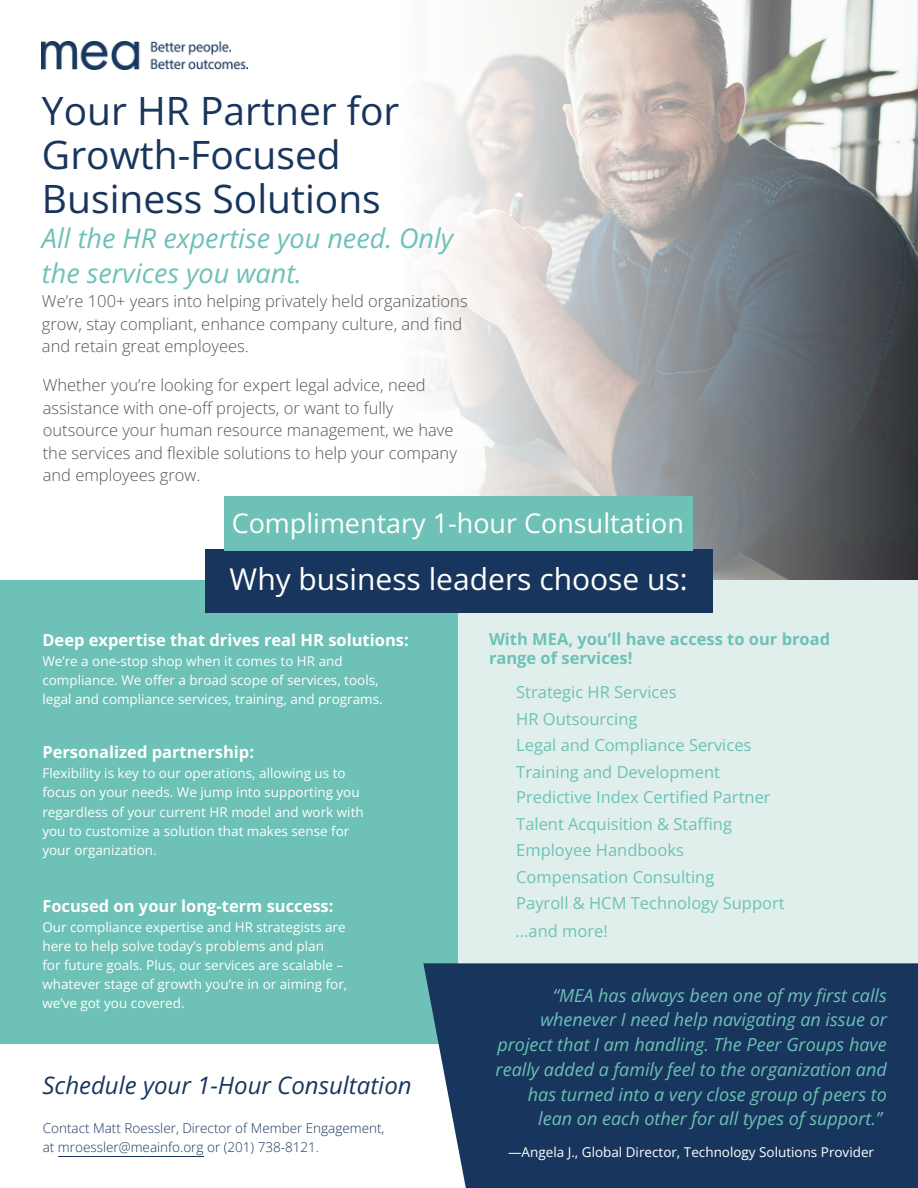
<style>
.page{position:relative;width:918px;height:1188px;background:#fff}
.page>*{position:absolute;margin:0;border:0;box-sizing:border-box;transform-origin:0 0}
.t1{font:39px/43.8px "Open Sans";color:#18365d}
.t2{font:30px "Open Sans";color:#fff}
.t3{font:italic 27px/34.8px "Open Sans";color:#6dc1b6}
.t4{font:27px "Open Sans";color:#fff}
.t5{font:italic 24px "Open Sans";color:#18365d}
.t6{font:italic 18px/24.8px "Open Sans";color:#6dc1b6;text-align:right}
.t7{font:300 16.5px/22.5px "Open Sans";color:#555}
.t8{font:16.5px/26.4px "Open Sans";color:#6dc1b6}
.t9{font:700 16.5px "Open Sans";color:#fff}
.t10{font:700 16.5px/19.2px "Open Sans";color:#6dc1b6}
.t11{font:13.5px/19.2px "Open Sans";color:#fff}
.t12{font:300 13.5px/19.2px "Open Sans";color:#18365d}
</style>
<div class="page">
<img style="left:0;top:0;width:918px;height:581px">
<img style="left:42px;top:42px;width:206px;height:28px">
<div style="left:0;top:581px;width:459px;height:462px;background:#6dc1b6"></div>
<div style="left:459px;top:581px;width:459px;height:462px;background:#e0efec"></div>
<div style="left:205px;top:549px;width:508px;height:63px;background:#18365d"></div>
<hr style="left:58px;top:1156px;width:146px;height:1px;background:#18365d">
<div style="left:423px;top:963px;width:495px;height:225px;background:#18365d"></div>
<div style="left:225px;top:496px;width:468px;height:55px;background:#6dc1b6"></div>
<p class="t1" style="left:42px;top:88px;width:359px">Your HR Partner for<br>Growth-Focused<br>Business Solutions</p>
<p class="t3" style="left:42px;top:220px;width:413px">All the HR expertise you need. Only the services you want.</p>
<p class="t7" style="left:42px;top:290px;width:427px">We’re 100+ years into helping privately held organizations grow, stay compliant, enhance company culture, and find and retain great employees.</p>
<p class="t7" style="left:43px;top:373px;width:416px">Whether you’re looking for expert legal advice, need assistance with one-off projects, or want to fully outsource your human resource management, we have the services and flexible solutions to help your company and employees grow.</p>
<h5 class="t4" style="left:232px;top:504px;width:454px">Complimentary 1-hour Consultation</h5>
<p class="t2" style="left:230px;top:558px;width:459px">Why business leaders choose us:</p>
<h2 class="t9" style="left:42px;top:628px;width:368px">Deep expertise that drives real HR solutions:</h2>
<h1 class="t11" style="left:42px;top:651px;width:342px">We’re a one-stop shop when it comes to HR and compliance. We offer a broad scope of services, tools, legal and compliance services, training, and programs.</h1>
<p class="t9" style="left:42px;top:740px;width:213px">Personalized partnership:</p>
<h5 class="t11" style="left:42px;top:763px;width:323px">Flexibility is key to our operations, allowing us to focus on your needs. We jump into supporting you regardless of your current HR model and work with you to customize a solution that makes sense for your organization.</h5>
<p class="t9" style="left:42px;top:894px;width:293px">Focused on your long-term success:</p>
<h5 class="t11" style="left:42px;top:917px;width:306px">Our compliance expertise and HR strategists are here to help solve today’s problems and plan<br>for future goals. Plus, our services are scalable – whatever stage of growth you’re in or aiming for, we’ve got you covered.</h5>
<h5 class="t5" style="left:42px;top:1069px;width:371px">Schedule your 1-Hour Consultation</h5>
<p class="t12" style="left:43px;top:1118px;width:343px">Contact Matt Roessler, Director of Member Engagement, at mroessler@meainfo.org or (201) 738-8121.</p>
<p class="t10" style="left:489px;top:629px;width:343px">With MEA, you’ll have access to our broad range of services!</p>
<p class="t8" style="left:516px;top:678px;width:270px">Strategic HR Services<br>HR Outsourcing<br>Legal and Compliance Services<br>Training and Development<br>Predictive Index Certified Partner<br>Talent Acquisition &amp; Staffing<br>Employee Handbooks<br>Compensation Consulting<br>Payroll &amp; HCM Technology Support</p>
<p class="t8" style="left:516px;top:918px;width:94px">...and more!</p>
<h5 class="t6" style="left:496px;top:982px;width:393px">“MEA has always been one of my first calls whenever I need help navigating an issue or project that I am handling. The Peer Groups have really added a family feel to the organization and has turned into a very close group of peers to lean on each other for all types of support.”</h5>
<h4 class="t11" style="left:508px;top:1142px;width:367px">—Angela J., Global Director, Technology Solutions Provider</h4>
</div>
